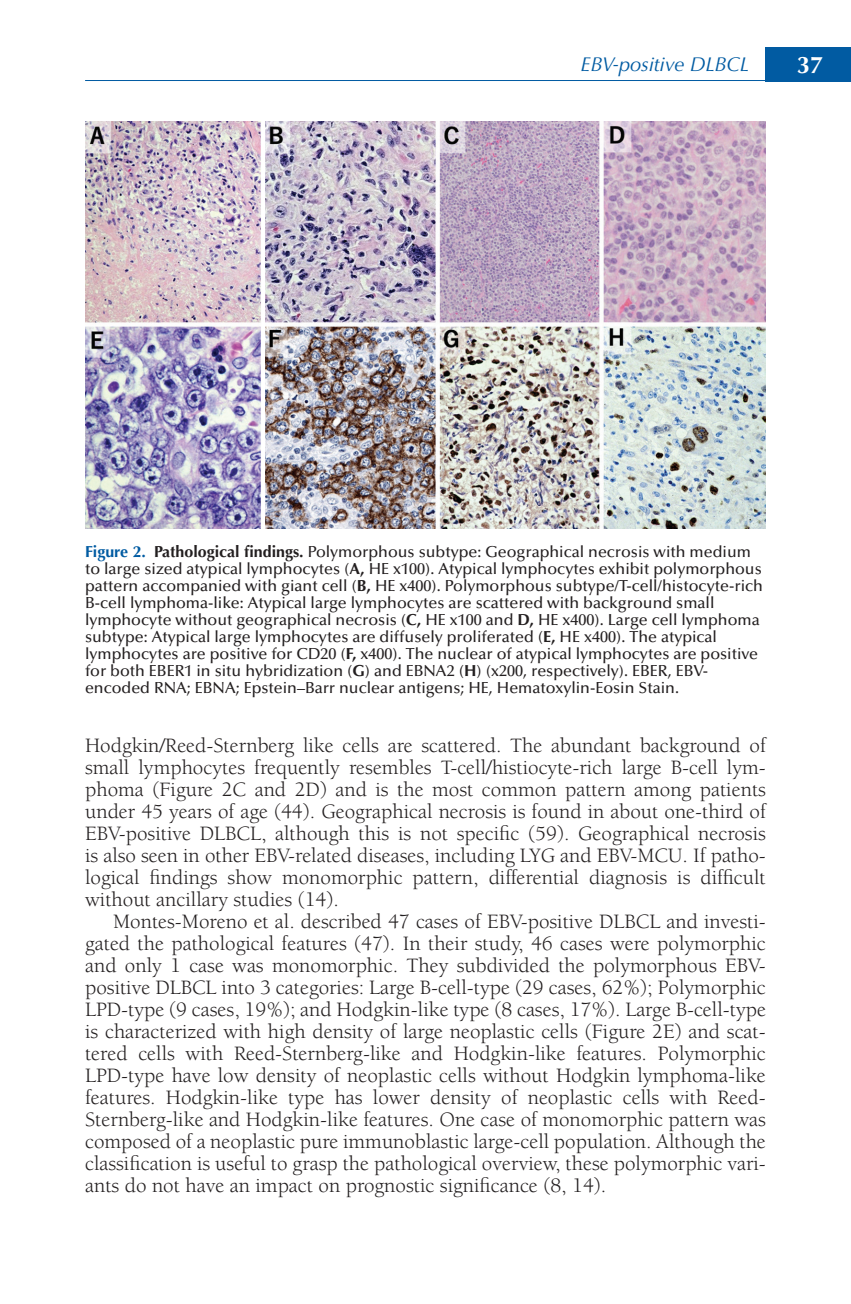
<style>
.page{position:relative;width:851px;height:1304px;background:#fff}
.page>*{position:absolute;margin:0;border:0;box-sizing:border-box;transform-origin:0 0}
.t1{font:700 24px "Optima LT Std";color:#fff}
.Body_text_next{font:21px/22px "Berkeley Std";color:#231f20;text-align:justify}
.t2{font:italic 20px "Optima LT Std";color:#015ba2}
.Figure_title{font:500 16px/17px "Optima LT Std";color:#231f20}
.s1{font-weight:700;color:#015ba2}
.s2{font-weight:700}
</style>
<div class="page">
<div style="left:765px;top:47px;width:85px;height:34px;background:#015ba2"></div>
<hr style="left:85px;top:80px;width:765px;height:1px;background:#015ba2">
<img style="left:85px;top:121px;width:680px;height:407px">
<p class="t2" style="left:580px;top:53px;width:170px">EBV-positive DLBCL</p>
<p class="t1" style="left:796px;top:51px;width:28px">37</p>
<p class="Figure_title" style="left:85px;top:544px;width:679px"><span class="s1">Figure 2.</span> <span class="s2">Pathological findings.</span> Polymorphous subtype: Geographical necrosis with medium to large sized atypical lymphocytes (<span class="s2">A,</span> HE x100). Atypical lymphocytes exhibit polymorphous pattern accompanied with giant cell (<span class="s2">B,</span> HE x400). Polymorphous subtype/T-cell/histocyte-rich B-cell lymphoma-like: Atypical large lymphocytes are scattered with background small lymphocyte without geographical necrosis (<span class="s2">C,</span> HE x100 and <span class="s2">D,</span> HE x400). Large cell lymphoma subtype: Atypical large lymphocytes are diffusely proliferated (<span class="s2">E,</span> HE x400). The atypical lymphocytes are positive for CD20 (<span class="s2">F,</span> x400). The nuclear of atypical lymphocytes are positive for both EBER1 in situ hybridization (<span class="s2">G</span>) and EBNA2 (<span class="s2">H</span>) (x200, respectively). EBER, EBV&shy;encoded RNA; EBNA; Epstein–Barr nuclear antigens; HE, Hematoxylin-Eosin Stain.</p>
<p class="Body_text_next" style="left:85px;top:735px;width:682px">Hodgkin/Reed-Sternberg like cells are scattered. The abundant background of small lymphocytes frequently resembles T-cell/histiocyte-rich large B-cell lym&shy;phoma (Figure 2C and 2D) and is the most common pattern among patients under 45 years of age (44). Geographical necrosis is found in about one-third of EBV-positive DLBCL, although this is not specific (59). Geographical necrosis is also seen in other EBV-related diseases, including LYG and EBV-MCU. If patho&shy;logical findings show monomorphic pattern, differential diagnosis is difficult without ancillary studies (14).</p>
<p class="Body_text_next" style="left:85px;top:911px;width:682px;text-indent:28px">Montes-Moreno et al. described 47 cases of EBV-positive DLBCL and investi&shy;gated the pathological features (47). In their study, 46 cases were polymorphic and only 1 case was monomorphic. They subdivided the polymorphous EBV&shy;positive DLBCL into 3 categories: Large B-cell-type (29 cases, 62%); Polymorphic LPD-type (9 cases, 19%); and Hodgkin-like type (8 cases, 17%). Large B-cell-type is characterized with high density of large neoplastic cells (Figure 2E) and scat&shy;tered cells with Reed-Sternberg-like and Hodgkin-like features. Polymorphic LPD-type have low density of neoplastic cells without Hodgkin lymphoma-like features. Hodgkin-like type has lower density of neoplastic cells with Reed-Sternberg-like and Hodgkin-like features. One case of monomorphic pattern was composed of a neoplastic pure immunoblastic large-cell population. Although the classification is useful to grasp the pathological overview, these polymorphic vari&shy;ants do not have an impact on prognostic significance (8, 14).</p>
</div>
